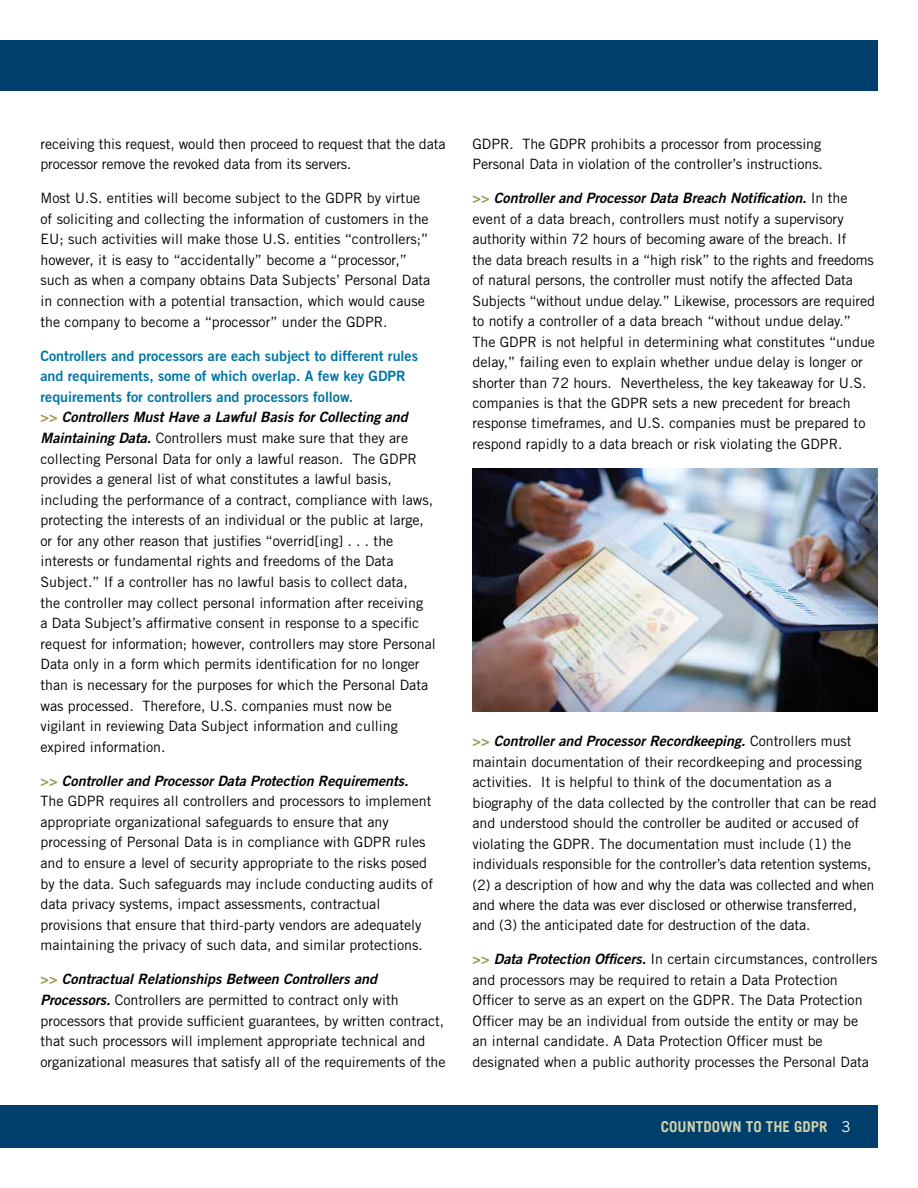
<style>
.page{position:relative;width:918px;height:1188px;background:#fff}
.page>*{position:absolute;margin:0;border:0;box-sizing:border-box;transform-origin:0 0}
.t1{font:700 15px "Trade Gothic LT";color:#ccd0ac}
.t2{font:14.25px/20.5px "Trade Gothic LT Std";color:#000}
.t3{font:14.25px "Trade Gothic LT Std Bd 2 Obl";color:#000}
.t4{font:14.25px/20.5px "Trade Gothic LT Std Bd 2";color:#0077a2}
.s1{font-family:"Trade Gothic LT Std Bd 2";color:#9b9751}
.s2{font-family:"Trade Gothic LT Std Bd 2 Obl"}
.s3{font-family:"Trade Gothic LT Std"}
.s4{font-family:"Trade Gothic LT Std";font-weight:400;color:#fff}
</style>
<div class="page">
<div style="left:0;top:40px;width:878px;height:51px;background:#003e6b"></div>
<div style="left:0;top:1105px;width:878px;height:43px;background:#003e6b"></div>
<img style="left:472px;top:469px;width:406px;height:243px">
<p class="t2" style="left:40px;top:133px;width:406px">receiving this request, would then proceed to request that the data processor remove the revoked data from its servers.</p>
<p class="t2" style="left:40px;top:188px;width:391px">Most U.S. entities will become subject to the GDPR by virtue of soliciting and collecting the information of customers in the EU; such activities will make those U.S. entities “controllers;” however, it is easy to “accidentally” become a “processor,” such as when a company obtains Data Subjects’ Personal Data in connection with a potential transaction, which would cause the company to become a “processor” under the GDPR.</p>
<p class="t4" style="left:40px;top:345px;width:379px">Controllers and processors are each subject to different rules and requirements, some of which overlap. A few key GDPR requirements for controllers and processors follow.</p>
<p class="t3" style="left:40px;top:409px;width:369px"><span class="s1">&gt;&gt;</span> Controllers Must Have a Lawful Basis for Collecting and</p>
<p class="t2" style="left:40px;top:427px;width:397px"><span class="s2">Maintaining Data.</span> Controllers must make sure that they are collecting Personal Data for only a lawful reason. The GDPR provides a general list of what constitutes a lawful basis, including the performance of a contract, compliance with laws, protecting the interests of an individual or the public at large, or for any other reason that justifies “overrid[ing] . . . the interests or fundamental rights and freedoms of the Data Subject.” If a controller has no lawful basis to collect data,<br>the controller may collect personal information after receiving<br>a Data Subject’s affirmative consent in response to a specific request for information; however, controllers may store Personal Data only in a form which permits identification for no longer than is necessary for the purposes for which the Personal Data was processed. Therefore, U.S. companies must now be vigilant in reviewing Data Subject information and culling expired information.</p>
<p class="t3" style="left:40px;top:772px;width:370px"><span class="s1">&gt;&gt;</span> Controller and Processor Data Protection Requirements.</p>
<p class="t2" style="left:40px;top:791px;width:394px">The GDPR requires all controllers and processors to implement appropriate organizational safeguards to ensure that any processing of Personal Data is in compliance with GDPR rules and to ensure a level of security appropriate to the risks posed by the data. Such safeguards may include conducting audits of data privacy systems, impact assessments, contractual provisions that ensure that third-party vendors are adequately maintaining the privacy of such data, and similar protections.</p>
<p class="t3" style="left:40px;top:971px;width:338px"><span class="s1">&gt;&gt;</span> Contractual Relationships Between Controllers and</p>
<p class="t2" style="left:40px;top:989px;width:407px"><span class="s2">Processors.</span> Controllers are permitted to contract only with processors that provide sufficient guarantees, by written contract, that such processors will implement appropriate technical and organizational measures that satisfy all of the requirements of the</p>
<p class="t2" style="left:473px;top:133px;width:352px">GDPR. The GDPR prohibits a processor from processing<br>Personal Data in violation of the controller’s instructions.</p>
<p class="t3" style="left:473px;top:189px;width:376px"><span class="s1">&gt;&gt;</span> Controller and Processor Data Breach Notification. <span class="s3">In the</span></p>
<p class="t2" style="left:473px;top:208px;width:404px">event of a data breach, controllers must notify a supervisory authority within 72 hours of becoming aware of the breach. If<br>the data breach results in a “high risk” to the rights and freedoms of natural persons, the controller must notify the affected Data Subjects “without undue delay.” Likewise, processors are required to notify a controller of a data breach “without undue delay.” The GDPR is not helpful in determining what constitutes “undue delay,” failing even to explain whether undue delay is longer or shorter than 72 hours. Nevertheless, the key takeaway for U.S. companies is that the GDPR sets a new precedent for breach response timeframes, and U.S. companies must be prepared to respond rapidly to a data breach or risk violating the GDPR.</p>
<p class="t3" style="left:473px;top:732px;width:381px"><span class="s1">&gt;&gt;</span> Controller and Processor Recordkeeping. <span class="s3">Controllers must</span></p>
<p class="t2" style="left:473px;top:751px;width:406px">maintain documentation of their recordkeeping and processing activities. It is helpful to think of the documentation as a biography of the data collected by the controller that can be read and understood should the controller be audited or accused of violating the GDPR. The documentation must include (1) the individuals responsible for the controller’s data retention systems, (2) a description of how and why the data was collected and when and where the data was ever disclosed or otherwise transferred, and (3) the anticipated date for destruction of the data.</p>
<p class="t2" style="left:473px;top:949px;width:407px"><span class="s1">&gt;&gt;</span> <span class="s2">Data Protection Officers.</span> In certain circumstances, controllers and processors may be required to retain a Data Protection Officer to serve as an expert on the GDPR. The Data Protection Officer may be an individual from outside the entity or may be<br>an internal candidate. A Data Protection Officer must be designated when a public authority processes the Personal Data</p>
<p class="t1" style="left:661px;top:1117px;width:191px">COUNTDOWN TO THE GDPR <span class="s4">3</span></p>
</div>
